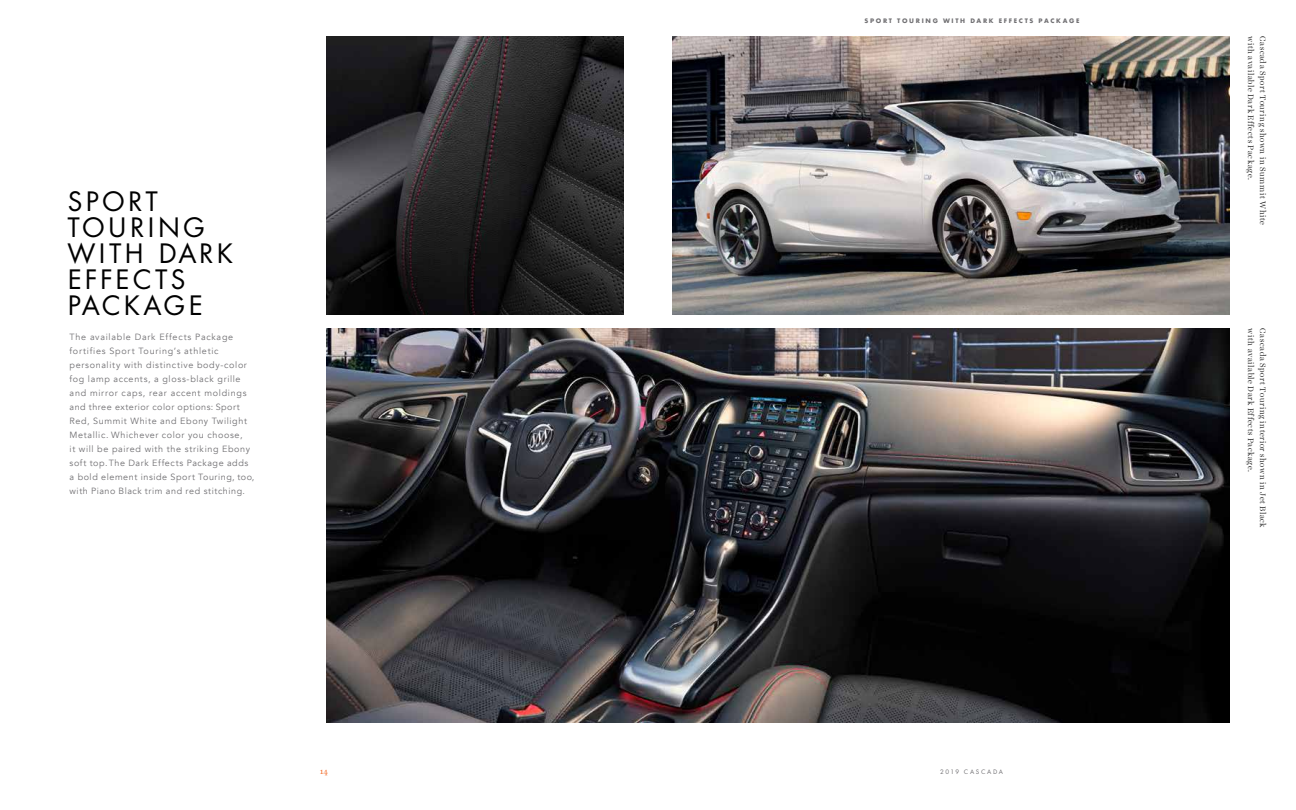
<style>
.page{position:relative;width:1296px;height:810px;background:#fff}
.page>*{position:absolute;margin:0;border:0;box-sizing:border-box;transform-origin:0 0}
.t1{font:26px/26px "Buick Futura ND";letter-spacing:.11em;color:#000}
.t2{font:9px/14px "Avenir";letter-spacing:.07em;color:#717073}
.t3{font:300 8px "Harriet Display";letter-spacing:.065em;color:#000}
.t4{font:8px "Harriet Text";color:#f26723}
.t5{font:700 6px "Futura";letter-spacing:.28em;color:#717073}
.t6{font:6px "Buick Futura ND";letter-spacing:.27em;color:#717073}
</style>
<div class="page">
<img style="left:326px;top:328px;width:904px;height:395px">
<img style="left:326px;top:36px;width:297px;height:279px">
<img style="left:673px;top:36px;width:557px;height:279px">
<h1 class="t1" style="left:67px;top:188px;width:167px">SPORT<br>TOURING<br>WITH DARK<br>EFFECTS<br>PACKAGE</h1>
<p class="t2" style="left:70px;top:330px;width:186px">The available Dark Effects Package fortifies Sport Touring’s athletic personality with distinctive body-color fog lamp accents, a gloss-black grille and mirror caps, rear accent moldings and three exterior color options: Sport Red, Summit White and Ebony Twilight Metallic. Whichever color you choose,<br>it will be paired with the striking Ebony soft top. The Dark Effects Package adds a bold element inside Sport Touring, too, with Piano Black trim and red stitching.</p>
<p class="t5" style="left:864px;top:17px;width:217px">SPORT TOURING WITH DARK EFFECTS PACKAGE</p>
<p class="t4" style="left:320px;top:766px;width:10px">14</p>
<p class="t6" style="left:940px;top:768px;width:64px">2019 CASCADA</p>
<p class="t3" style="left:1257px;top:36px;width:145px;rotate:90deg">with available Dark Effects Package.</p>
<p class="t3" style="left:1269px;top:36px;width:191px;rotate:90deg">Cascada Sport Touring shown in Summit White</p>
<p class="t3" style="left:1257px;top:328px;width:145px;rotate:90deg">with available Dark Effects Package.</p>
<p class="t3" style="left:1269px;top:328px;width:201px;rotate:90deg">Cascada Sport Touring interior shown in Jet Black</p>
</div>
